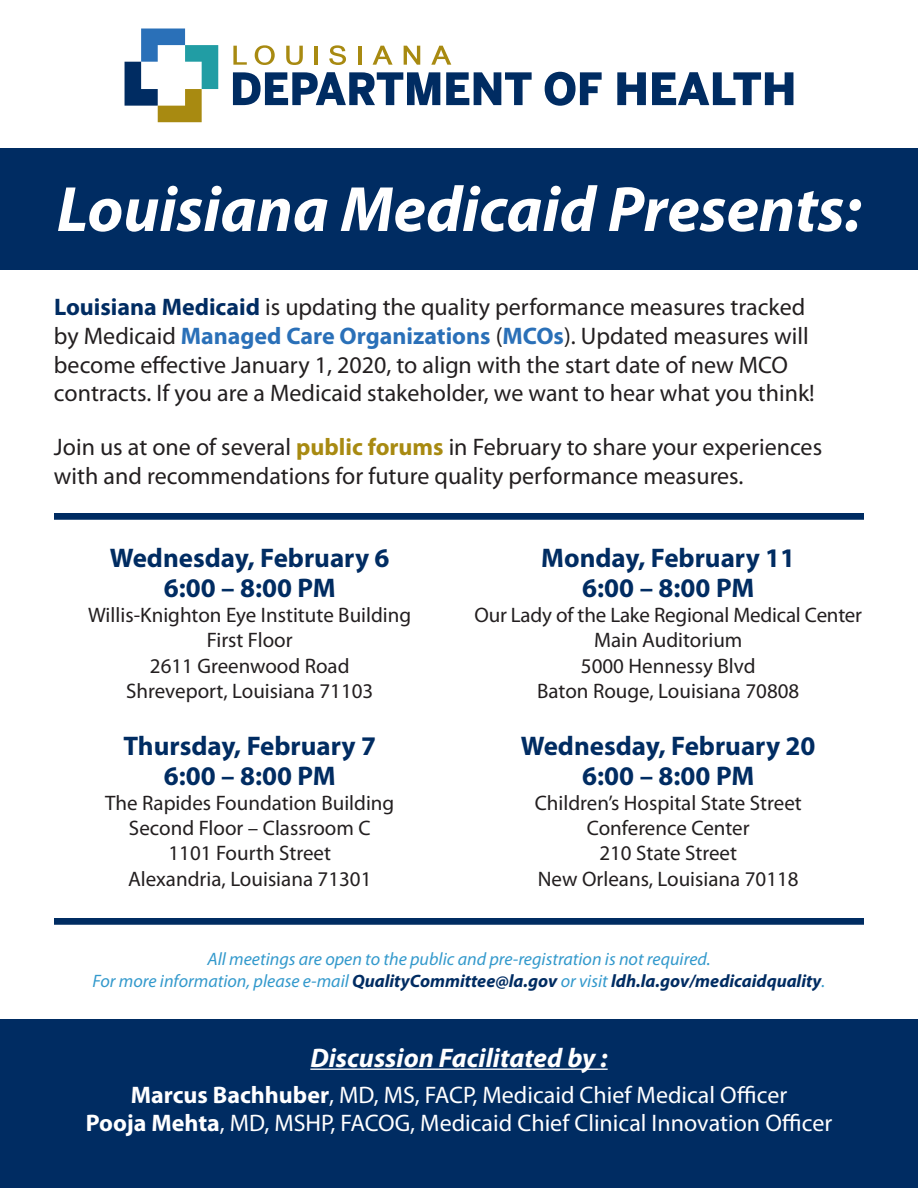
<style>
.page{position:relative;width:918px;height:1188px;background:#fff}
.page>*{position:absolute;margin:0;border:0;box-sizing:border-box;transform-origin:0 0}
.t1{font:italic 700 64.5px "Myriad Pro";color:#fff}
.t2{font:700 27px "Myriad Pro";color:#002c62}
.t3{font:italic 700 27px "Myriad Pro";color:#fff}
.t4{font:24px/28.8px "Myriad Pro";color:#231f20}
.t5{font:24px "Myriad Pro";color:#fff}
.t6{font:21px "Myriad Pro";color:#231f20}
.t7{font:italic 700 18px "Myriad Pro";color:#002c62}
.t8{font:italic 18px "Myriad Pro";color:#39c}
.s1{font-weight:700;color:#002c62}
.s2{font-weight:700;color:#2a70b8}
.s3{font-weight:700;color:#a88a11}
.s4{font-weight:400;color:#39c}
.s5{font-weight:700}
</style>
<div class="page">
<div style="left:0;top:148px;width:918px;height:122px;background:#002c62"></div>
<div style="left:0;top:1019px;width:918px;height:169px;background:#002c62"></div>
<div style="left:54px;top:513px;width:810px;height:7px;background:#002c62"></div>
<svg style="left:233px;top:72px;width:207px;height:33px"></svg>
<svg style="left:446px;top:72px;width:86px;height:33px"></svg>
<svg style="left:545px;top:72px;width:57px;height:34px"></svg>
<svg style="left:617px;top:72px;width:29px;height:33px"></svg>
<svg style="left:652px;top:72px;width:141px;height:33px"></svg>
<svg style="left:125px;top:29px;width:93px;height:93px"></svg>
<svg style="left:233px;top:46px;width:14px;height:19px"></svg>
<svg style="left:255px;top:45px;width:20px;height:20px"></svg>
<svg style="left:286px;top:46px;width:17px;height:19px"></svg>
<hr style="left:315px;top:46px;width:3px;height:19px;background:#a88a11">
<svg style="left:329px;top:45px;width:17px;height:20px"></svg>
<hr style="left:358px;top:46px;width:4px;height:19px;background:#a88a11">
<svg style="left:373px;top:46px;width:20px;height:19px"></svg>
<svg style="left:404px;top:46px;width:16px;height:19px"></svg>
<svg style="left:431px;top:46px;width:20px;height:19px"></svg>
<div style="left:54px;top:918px;width:810px;height:7px;background:#002c62"></div>
<hr style="left:310px;top:1069px;width:298px;height:1px;background:#fff">
<p class="t1" style="left:57px;top:167px;width:806px">Louisiana Medicaid Presents:</p>
<p class="t4" style="left:54px;top:292px;width:762px"><span class="s1">Louisiana Medicaid</span> is updating the quality performance measures tracked by Medicaid <span class="s2">Managed Care Organizations</span> (<span class="s2">MCOs</span>). Updated measures will become effective January 1, 2020, to align with the start date of new MCO contracts. If you are a Medicaid stakeholder, we want to hear what you think!</p>
<p class="t4" style="left:54px;top:433px;width:770px">Join us at one of several <span class="s3">public forums</span> in February to share your experiences with and recommendations for future quality performance measures.</p>
<p class="t2" style="left:110px;top:540px;width:281px">Wednesday, February 6</p>
<p class="t2" style="left:164px;top:570px;width:173px">6:00 – 8:00 PM</p>
<p class="t6" style="left:88px;top:602px;width:325px">Willis-Knighton Eye Institute Building</p>
<p class="t6" style="left:207px;top:627px;width:87px">First Floor</p>
<p class="t6" style="left:150px;top:653px;width:201px">2611 Greenwood Road</p>
<p class="t6" style="left:126px;top:678px;width:249px">Shreveport, Louisiana 71103</p>
<p class="t2" style="left:123px;top:728px;width:254px">Thursday, February 7</p>
<p class="t2" style="left:164px;top:758px;width:173px">6:00 – 8:00 PM</p>
<p class="t6" style="left:105px;top:790px;width:291px">The Rapides Foundation Building</p>
<p class="t6" style="left:129px;top:815px;width:243px">Second Floor – Classroom C</p>
<p class="t6" style="left:168px;top:840px;width:164px">1101 Fourth Street</p>
<p class="t6" style="left:128px;top:866px;width:245px">Alexandria, Louisiana 71301</p>
<p class="t2" style="left:541px;top:540px;width:256px">Monday, February 11</p>
<p class="t2" style="left:582px;top:570px;width:173px">6:00 – 8:00 PM</p>
<p class="t6" style="left:474px;top:602px;width:389px">Our Lady of the Lake Regional Medical Center</p>
<p class="t6" style="left:594px;top:627px;width:150px">Main Auditorium</p>
<p class="t6" style="left:581px;top:653px;width:176px">5000 Hennessy Blvd</p>
<p class="t6" style="left:537px;top:678px;width:264px">Baton Rouge, Louisiana 70808</p>
<p class="t2" style="left:521px;top:728px;width:296px">Wednesday, February 20</p>
<p class="t2" style="left:582px;top:758px;width:173px">6:00 – 8:00 PM</p>
<p class="t6" style="left:535px;top:790px;width:269px">Children’s Hospital State Street</p>
<p class="t6" style="left:587px;top:815px;width:164px">Conference Center</p>
<p class="t6" style="left:599px;top:840px;width:139px">210 State Street</p>
<p class="t6" style="left:538px;top:866px;width:262px">New Orleans, Louisiana 70118</p>
<p class="t8" style="left:208px;top:948px;width:504px">All meetings are open to the public and pre-registration is not required.</p>
<p class="t7" style="left:93px;top:969px;width:734px"><span class="s4">For more information, please e-mail</span> QualityCommittee@la.gov <span class="s4">or visit</span> ldh.la.gov/medicaidquality<span class="s4">.</span></p>
<p class="t3" style="left:310px;top:1040px;width:299px">Discussion Facilitated by :</p>
<p class="t5" style="left:131px;top:1080px;width:658px"><span class="s5">Marcus Bachhuber</span>, MD, MS, FACP, Medicaid Chief Medical Officer</p>
<p class="t5" style="left:86px;top:1108px;width:748px"><span class="s5">Pooja Mehta</span>, MD, MSHP, FACOG, Medicaid Chief Clinical Innovation Officer</p>
</div>
